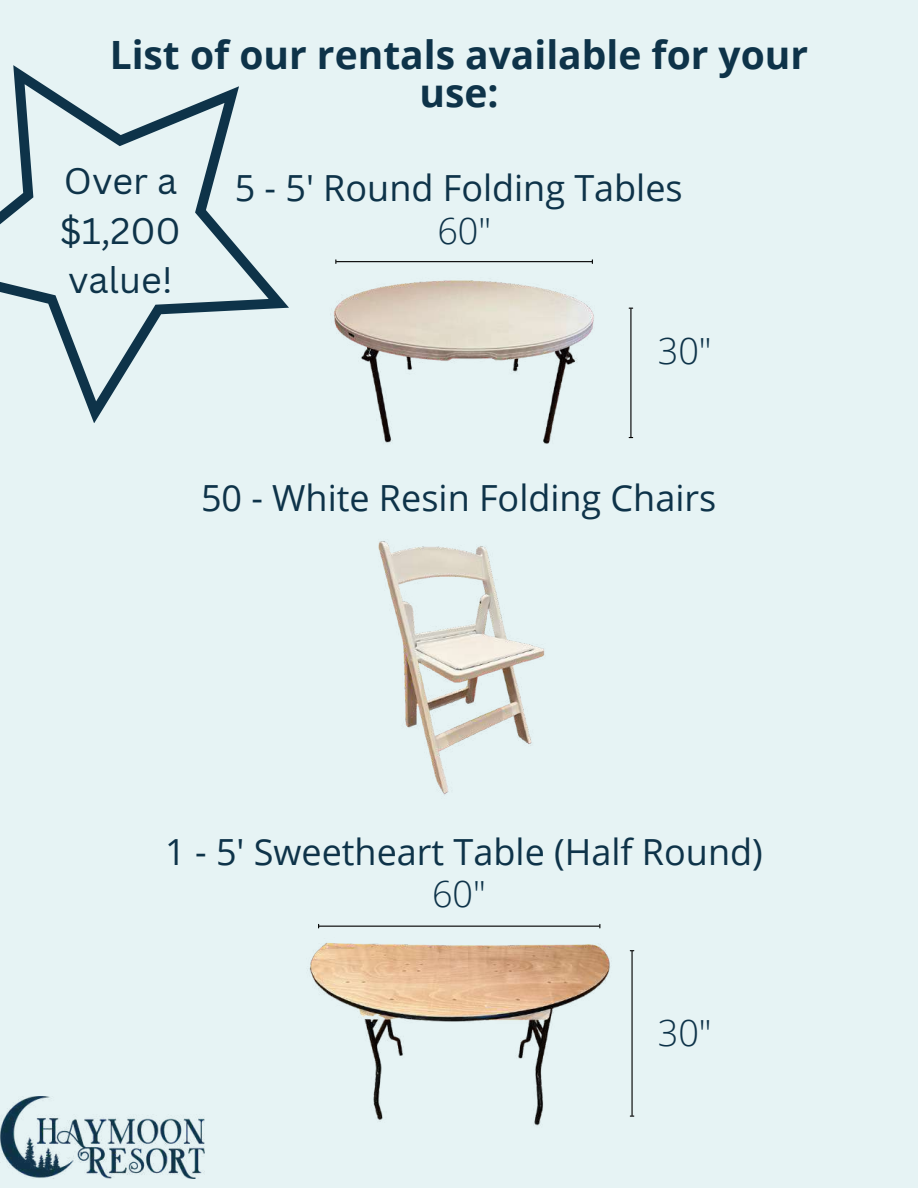
<style>
.page{position:relative;width:918px;height:1188px;background:#e6f3f4}
.page>*{position:absolute;margin:0;border:0;box-sizing:border-box;transform-origin:0 0}
.t1{font:700 39px/38.2px "Open Sans";color:#0e3349;text-align:center}
.t2{font:36px "Open Sans";color:#0e3349}
.t3{font:36px/49.5px "Canva Sans";color:#0e3349;text-align:justify}
.t4{font:300 36px "Open Sans";color:#0e3349}
</style>
<div class="page">
<img style="left:349px;top:259px;width:285px;height:185px">
<img style="left:378px;top:541px;width:167px;height:254px">
<img style="left:309px;top:924px;width:325px;height:202px">
<hr style="left:336px;top:261px;width:256px;height:1px;background:#000">
<hr style="left:319px;top:926px;width:281px;height:1px;background:#000">
<hr style="left:631px;top:951px;width:2px;height:165px;background:#000">
<hr style="left:630px;top:308px;width:1px;height:129px;background:#000">
<img style="left:0;top:1096px;width:205px;height:82px">
<svg style="left:0;top:65px;width:349px;height:358px"></svg>
<p class="t1" style="left:110px;top:35px;width:700px">List of our rentals available for your use:</p>
<p class="t3" style="left:60px;top:155px;width:122px">Over a $1,200 value!</p>
<p class="t2" style="left:235px;top:163px;width:450px">5 - 5' Round Folding Tables</p>
<p class="t4" style="left:437px;top:205px;width:55px">60"</p>
<p class="t4" style="left:658px;top:326px;width:55px">30"</p>
<p class="t2" style="left:201px;top:472px;width:517px">50 - White Resin Folding Chairs</p>
<p class="t2" style="left:165px;top:827px;width:599px">1 - 5' Sweetheart Table (Half Round)</p>
<p class="t4" style="left:432px;top:869px;width:55px">60"</p>
<p class="t4" style="left:658px;top:1007px;width:55px">30"</p>
</div>
